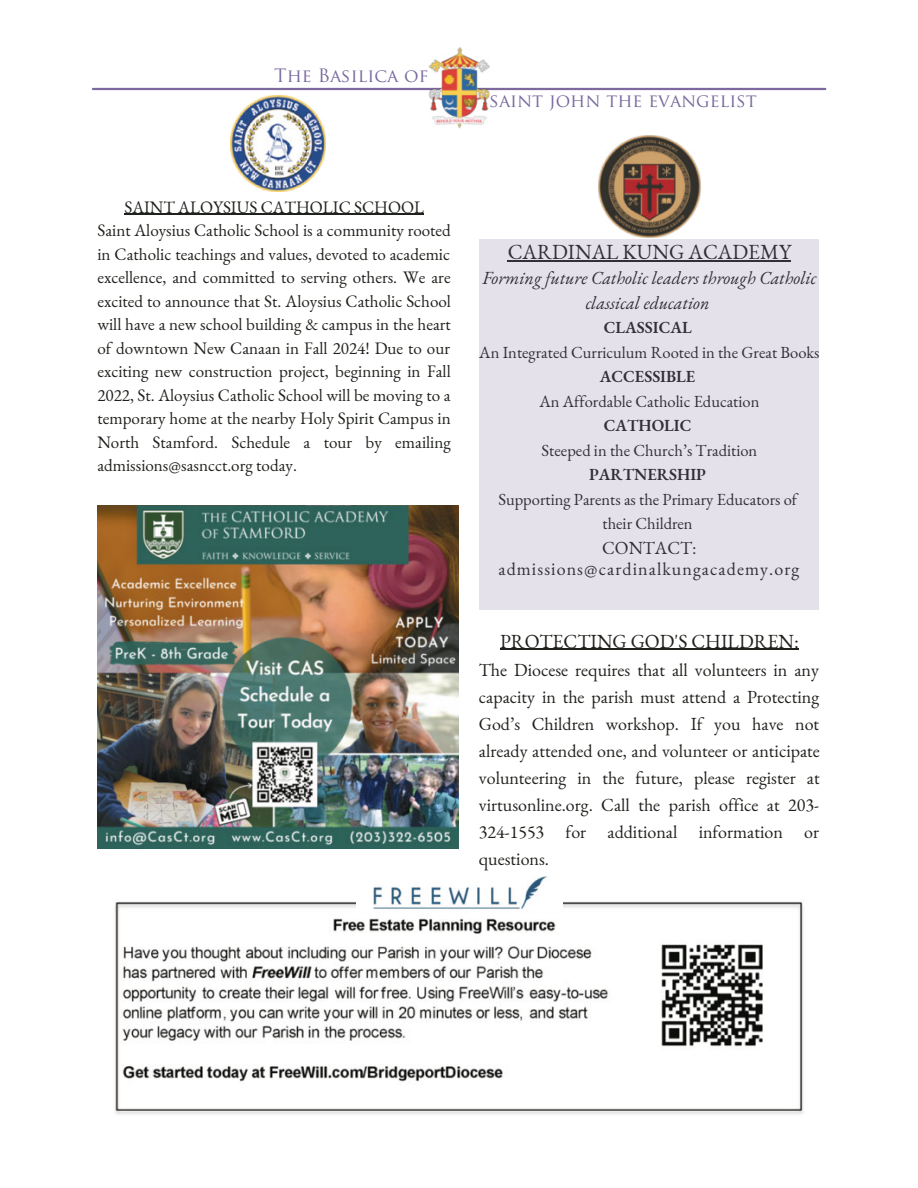
<style>
.page{position:relative;width:918px;height:1188px;background:#fff}
.page>*{position:absolute;margin:0;border:0;box-sizing:border-box;transform-origin:0 0}
.t1{font:21px "EB Garamond";color:#1f221c}
.t2{font:19.5px "EB Garamond";color:#1f221c}
.t3{font:18px/27px "EB Garamond";color:#1f221c;text-align:justify}
.t4{font:italic 18px/24.5px "EB Garamond";color:#1f221c;text-align:center}
.t5{font:18px/21.9px "EB Garamond";letter-spacing:.06em;color:#1f221c;text-align:center}
.t6{font:18px "Trajan Pro";color:#77679d}
.t7{font:17.1px/23.4px "EB Garamond";color:#1f221c}
.t8{font:16.5px/24.5px "EB Garamond";color:#1f221c;text-align:center}
.t9{font:600 16.5px "EB Garamond";color:#1f221c}
</style>
<div class="page">
<hr style="left:93px;top:88px;width:732px;height:2px;background:#7c699e">
<img style="left:428px;top:48px;width:61px;height:81px">
<img style="left:230px;top:96px;width:96px;height:96px">
<img style="left:591px;top:135px;width:116px;height:105px">
<img style="left:97px;top:506px;width:362px;height:343px">
<img style="left:114px;top:901px;width:690px;height:214px">
<img style="left:356px;top:876px;width:206px;height:34px">
<div style="left:479px;top:240px;width:340px;height:370px;background:#e4e1eb"></div>
<hr style="left:124px;top:214px;width:300px;height:1px;background:#1f221c">
<hr style="left:500px;top:649px;width:299px;height:1px;background:#1f221c">
<p class="t6" style="left:274px;top:68px;width:156px">The Basilica of</p>
<p class="t6" style="left:490px;top:93px;width:269px">saint john the evangelist</p>
<p class="t7" style="left:97px;top:195px;width:355px;text-indent:27px">SAINT ALOYSIUS CATHOLIC SCHOOL Saint Aloysius Catholic School is a community rooted in Catholic teachings and values, devoted to academic excellence, and committed to serving others. We are excited to announce that St. Aloysius Catholic School will have a new school building &amp; campus in the heart of downtown New Canaan in Fall 2024! Due to our exciting new construction project, beginning in Fall 2022, St. Aloysius Catholic School will be moving to a temporary home at the nearby Holy Spirit Campus in North Stamford. Schedule a tour by emailing admissions@sasncct.org today.</p>
<p class="t1" style="left:508px;top:237px;width:285px">CARDINAL KUNG ACADEMY</p>
<p class="t4" style="left:482px;top:265px;width:336px">Forming future Catholic leaders through Catholic classical education</p>
<p class="t9" style="left:604px;top:316px;width:89px">CLASSICAL</p>
<p class="t8" style="left:479px;top:339px;width:342px">An Integrated Curriculum Rooted in the Great Books</p>
<p class="t9" style="left:600px;top:365px;width:97px">ACCESSIBLE</p>
<p class="t8" style="left:539px;top:388px;width:221px">An Affordable Catholic Education</p>
<p class="t9" style="left:604px;top:414px;width:89px">CATHOLIC</p>
<p class="t8" style="left:542px;top:437px;width:217px">Steeped in the Church’s Tradition</p>
<p class="t9" style="left:589px;top:463px;width:118px">PARTNERSHIP</p>
<p class="t8" style="left:498px;top:486px;width:300px">Supporting Parents as the Primary Educators of their Children</p>
<p class="t5" style="left:498px;top:536px;width:302px">CONTACT: admissions@cardinalkungacademy.org</p>
<p class="t2" style="left:500px;top:628px;width:300px">PROTECTING GOD'S CHILDREN:</p>
<p class="t3" style="left:479px;top:656px;width:343px">The Diocese requires that all volunteers in any capacity in the parish must attend a Protecting God’s Children workshop. If you have not already attended one, and volunteer or anticipate volunteering in the future, please register at virtusonline.org. Call the parish office at 203- 324-1553 for additional information or questions.</p>
</div>
